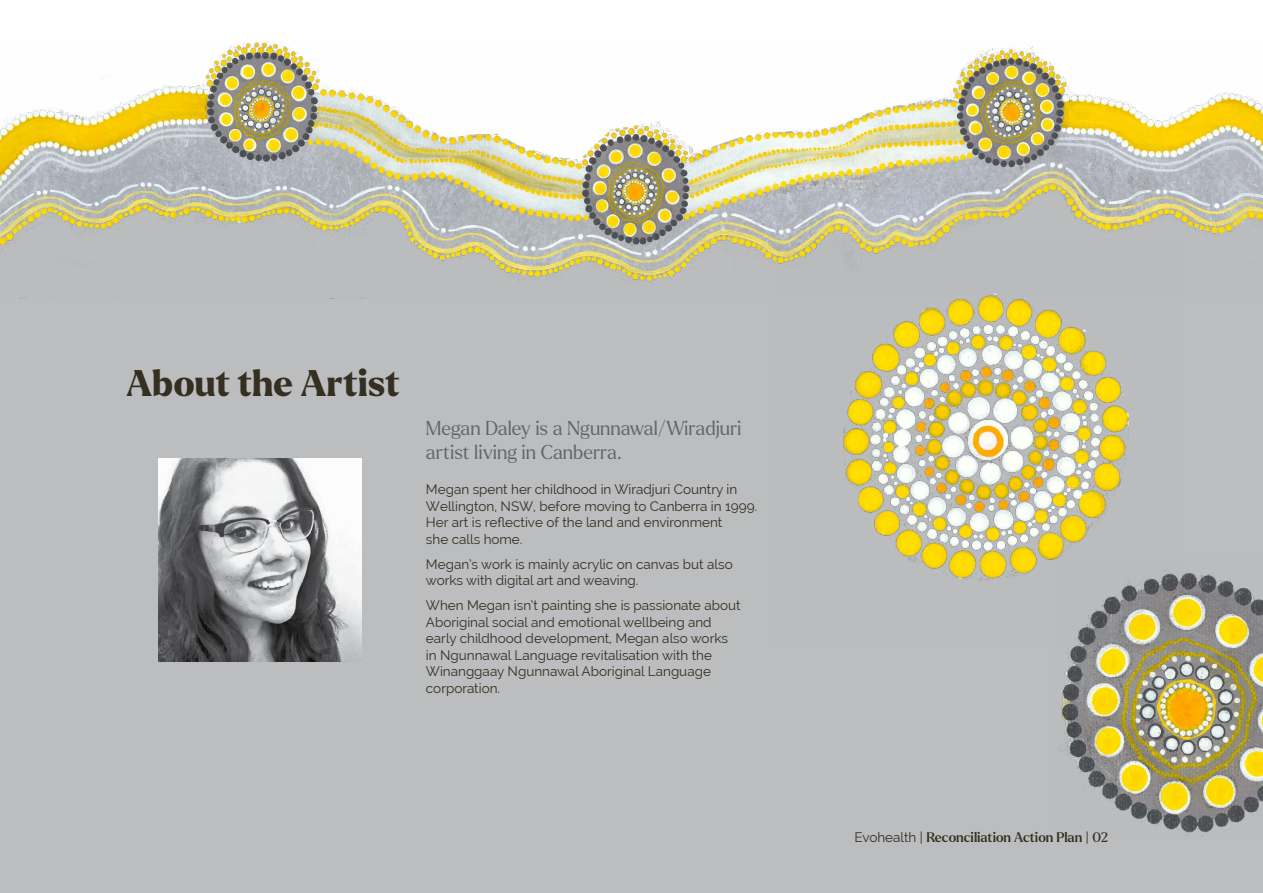
<style>
.page{position:relative;width:1263px;height:893px;background:#fff}
.page>*{position:absolute;margin:0;border:0;box-sizing:border-box;transform-origin:0 0}
.t1{font:800 36px "Larken";color:#342f20}
.t2{font:300 19.5px/23.4px "Larken";color:#61646a}
.t3{font:13.5px/16.5px "Raleway";color:#342f20}
.t4{font:500 13.5px "Larken";color:#342f20}
.s1{font-family:"Raleway";font-weight:400}
.s2{font-weight:400}
</style>
<div class="page">
<div style="left:0;top:174px;width:1263px;height:719px;background:#bbbdbf"></div>
<img style="left:0;top:41px;width:1263px;height:258px">
<img style="left:159px;top:458px;width:202px;height:203px">
<img style="left:1058px;top:573px;width:205px;height:264px">
<img style="left:774px;top:238px;width:410px;height:408px">
<h1 class="t1" style="left:126px;top:360px;width:275px">About the Artist</h1>
<h2 class="t2" style="left:426px;top:416px;width:317px">Megan Daley is a Ngunnawal/Wiradjuri artist living in Canberra.</h2>
<p class="t3" style="left:426px;top:481px;width:333px">Megan spent her childhood in Wiradjuri Country in Wellington, NSW, before moving to Canberra in 1999.<br>Her art is reflective of the land and environment<br>she calls home.</p>
<p class="t3" style="left:426px;top:555px;width:308px">Megan’s work is mainly acrylic on canvas but also works with digital art and weaving.</p>
<p class="t3" style="left:426px;top:597px;width:316px">When Megan isn’t painting she is passionate about Aboriginal social and emotional wellbeing and early childhood development, Megan also works in Ngunnawal Language revitalisation with the Winanggaay Ngunnawal Aboriginal Language corporation.</p>
<p class="t4" style="left:854px;top:828px;width:255px"><span class="s1">Evohealth |</span> Reconciliation Action Plan <span class="s1">|</span> <span class="s2">02</span></p>
</div>
